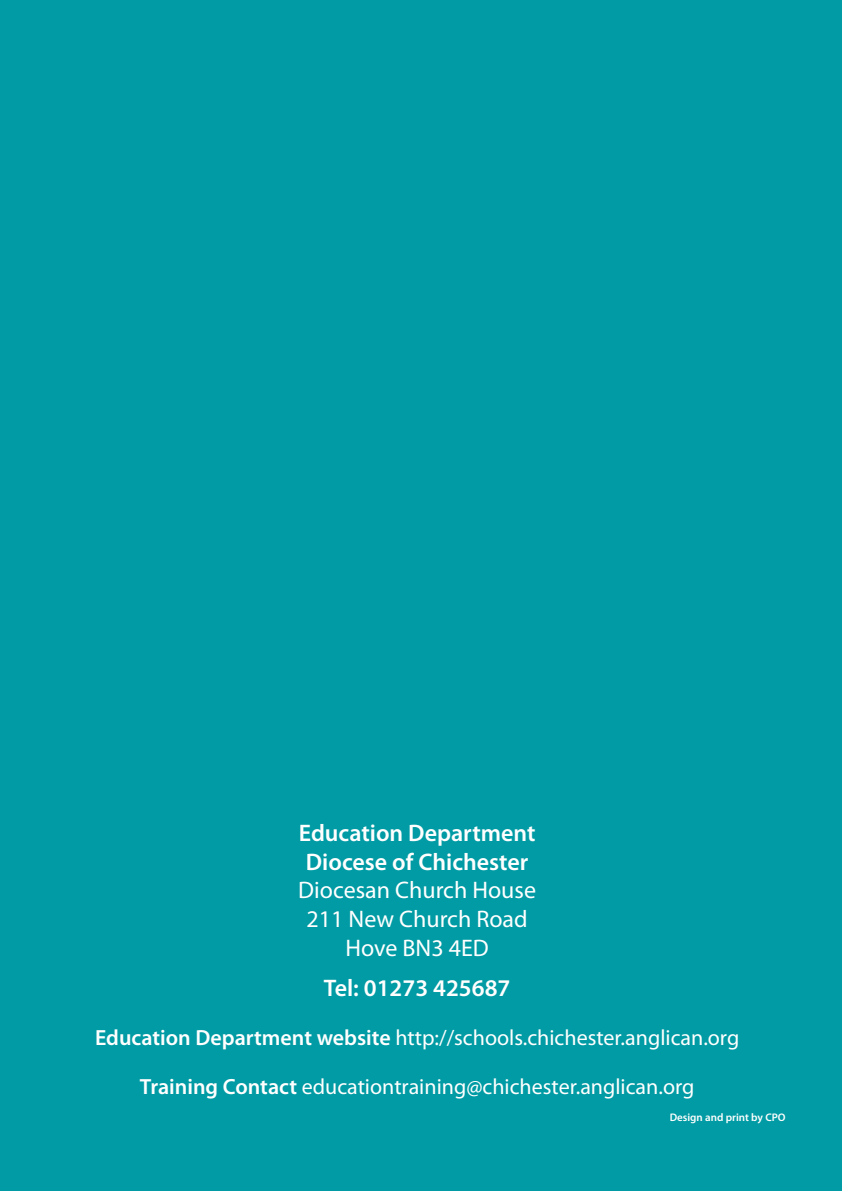
<style>
.page{position:relative;width:842px;height:1191px;background:#009ba4}
.page>*{position:absolute;margin:0;border:0;box-sizing:border-box;transform-origin:0 0}
.t1{font:600 24px/28.8px "Myriad Pro";color:#fff}
.t2{font:24px/28.8px "Myriad Pro";color:#fff;text-align:center}
.t3{font:22px "Myriad Pro";color:#fff}
.t4{font:600 11px "Myriad Pro";color:#fff}
.s1{font-weight:600}
</style>
<div class="page">
<p class="t1" style="left:299px;top:817px;width:238px">Education Department<br>Diocese of Chichester</p>
<p class="t2" style="left:298px;top:875px;width:239px">Diocesan Church House<br>211 New Church Road<br>Hove BN3 4ED</p>
<p class="t1" style="left:324px;top:973px;width:188px">Tel: 01273 425687</p>
<p class="t3" style="left:95px;top:1024px;width:646px"><span class="s1">Education Department website</span> http://schools.chichester.anglican.org</p>
<p class="t3" style="left:140px;top:1073px;width:556px"><span class="s1">Training Contact</span> educationtraining@chichester.anglican.org</p>
<p class="t4" style="left:670px;top:1110px;width:117px">Design and print by CPO</p>
</div>
